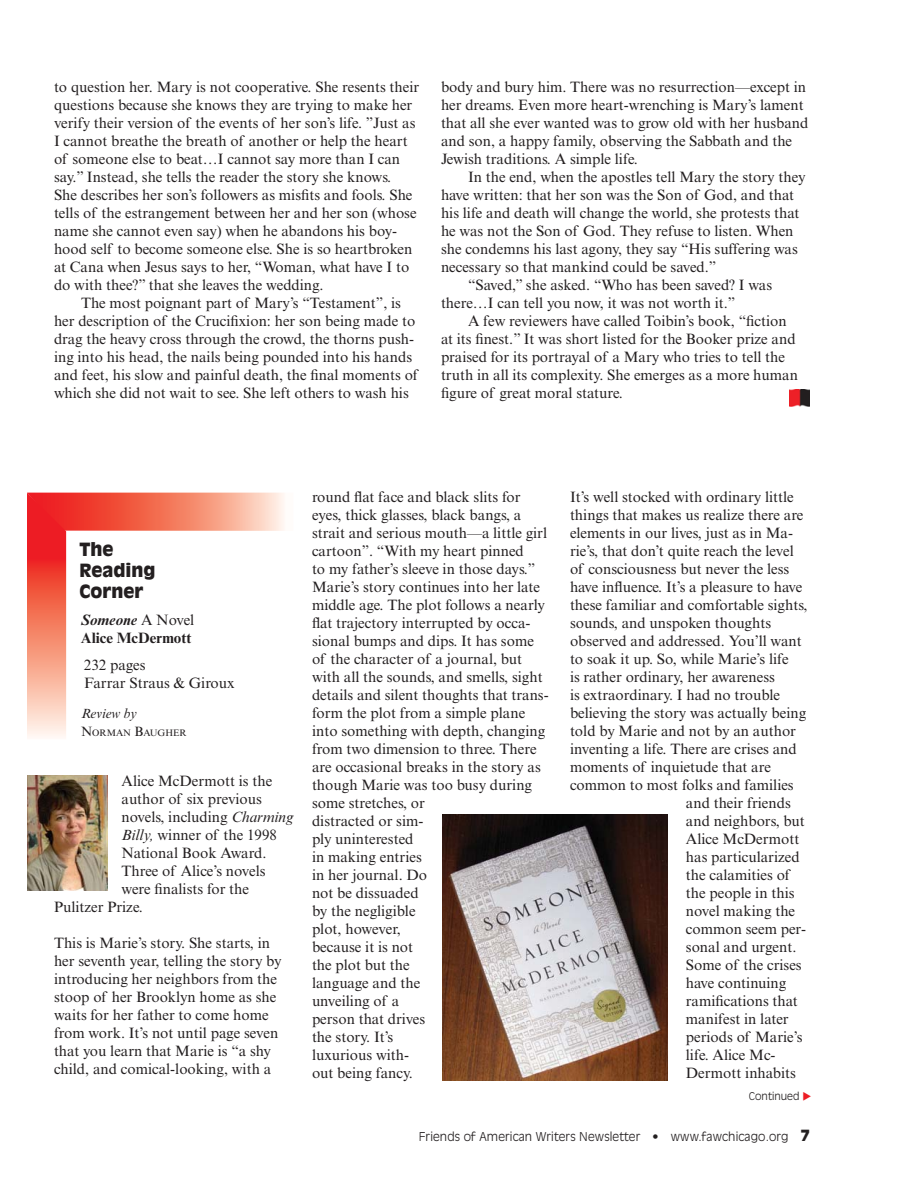
<style>
.page{position:relative;width:918px;height:1188px;background:#fff}
.page>*{position:absolute;margin:0;border:0;box-sizing:border-box;transform-origin:0 0}
.t1{font:900 18px/21px "Antique Olive Std";color:#231f20}
.t2{font:15px/18px "Times New Roman MT Std";color:#231f20}
.t3{font:700 15px/18px "Times New Roman MT Std";color:#231f20}
.t4{font:italic 13.5px "Times New Roman MT Std";letter-spacing:-.005em;color:#231f20}
.t5{font:300 12px "Antique Olive Std";letter-spacing:.01em;color:#231f20}
.t6{font:300 10.5px "Antique Olive Std";color:#231f20}
.t7{font:9.45px "Times New Roman MT Std";color:#231f20}
.s1{font-style:italic}
.s2{font-weight:400}
.s3{font-size:13.5px}
.s4{color:#ed1c24}
.s5{font-weight:900;font-size:15px}
</style>
<div class="page">
<svg style="left:27px;top:493px;width:257px;height:244px"></svg>
<img style="left:443px;top:814px;width:225px;height:267px">
<img style="left:28px;top:776px;width:80px;height:115px">
<img style="left:790px;top:389px;width:20px;height:17px">
<p class="t2" style="left:54px;top:79px;width:367px">to question her. Mary is not cooperative. She resents their questions because she knows they are trying to make her verify their version of the events of her son’s life. ”Just as I cannot breathe the breath of another or help the heart of someone else to beat…I cannot say more than I can say.” Instead, she tells the reader the story she knows.<br>She describes her son’s followers as misfits and fools. She tells of the estrangement between her and her son (whose name she cannot even say) when he abandons his boy&shy;hood self to become someone else. She is so heartbroken at Cana when Jesus says to her, “Woman, what have I to do with thee?” that she leaves the wedding.</p>
<p class="t2" style="left:54px;top:295px;width:365px;text-indent:27px">The most poignant part of Mary’s “Testament”, is her description of the Crucifixion: her son being made to drag the heavy cross through the crowd, the thorns push&shy;ing into his head, the nails being pounded into his hands and feet, his slow and painful death, the final moments of which she did not wait to see. She left others to wash his</p>
<p class="t2" style="left:441px;top:79px;width:369px">body and bury him. There was no resurrection—except in her dreams. Even more heart-wrenching is Mary’s lament that all she ever wanted was to grow old with her husband and son, a happy family, observing the Sabbath and the Jewish traditions. A simple life.</p>
<p class="t2" style="left:468px;top:169px;width:339px">In the end, when the apostles tell Mary the story they</p>
<p class="t2" style="left:441px;top:187px;width:355px">have written: that her son was the Son of God, and that</p>
<p class="t2" style="left:441px;top:205px;width:360px">his life and death will change the world, she protests that</p>
<p class="t2" style="left:441px;top:223px;width:354px">he was not the Son of God. They refuse to listen. When</p>
<p class="t2" style="left:441px;top:241px;width:358px">she condemns his last agony, they say “His suffering was</p>
<p class="t2" style="left:441px;top:259px;width:277px">necessary so that mankind could be saved.”</p>
<p class="t2" style="left:468px;top:277px;width:306px">“Saved,” she asked. “Who has been saved? I was</p>
<p class="t2" style="left:441px;top:295px;width:296px">there…I can tell you now, it was not worth it.”</p>
<p class="t2" style="left:468px;top:313px;width:320px">A few reviewers have called Toibin’s book, “fiction</p>
<p class="t2" style="left:441px;top:331px;width:356px">at its finest.” It was short listed for the Booker prize and</p>
<p class="t2" style="left:441px;top:349px;width:346px">praised for its portrayal of a Mary who tries to tell the</p>
<p class="t2" style="left:441px;top:367px;width:359px">truth in all its complexity. She emerges as a more human</p>
<p class="t2" style="left:441px;top:385px;width:183px">figure of great moral stature.</p>
<p class="t1" style="left:80px;top:540px;width:77px">The<br>Reading<br>Corner</p>
<p class="t3" style="left:81px;top:613px;width:115px"><span class="s1">Someone</span> <span class="s2">A Novel<br></span>Alice McDermott</p>
<p class="t2" style="left:84px;top:658px;width:152px">232 pages<br>Farrar Straus &amp; Giroux</p>
<p class="t4" style="left:81px;top:708px;width:57px">Review by</p>
<p class="t7" style="left:81px;top:729px;width:107px"><span class="s3">N</span>ORMAN <span class="s3">B</span>AUGHER</p>
<p class="t2" style="left:122px;top:773px;width:152px">Alice McDermott is the</p>
<p class="t2" style="left:122px;top:791px;width:142px">author of six previous</p>
<p class="t2" style="left:122px;top:809px;width:174px">novels, including <span class="s1">Charming</span></p>
<p class="t2" style="left:122px;top:827px;width:157px"><span class="s1">Billy,</span> winner of the 1998</p>
<p class="t2" style="left:122px;top:845px;width:147px">National Book Award.</p>
<p class="t2" style="left:122px;top:863px;width:146px">Three of Alice’s novels</p>
<p class="t2" style="left:122px;top:881px;width:129px">were finalists for the</p>
<p class="t2" style="left:54px;top:899px;width:90px">Pulitzer Prize.</p>
<p class="t2" style="left:54px;top:935px;width:229px">This is Marie’s story. She starts, in her seventh year, telling the story by introducing her neighbors from the stoop of her Brooklyn home as she waits for her father to come home from work. It’s not until page seven that you learn that Marie is “a shy child, and comical-looking, with a</p>
<p class="t2" style="left:312px;top:489px;width:238px">round flat face and black slits for eyes, thick glasses, black bangs, a strait and serious mouth—a little girl cartoon”. “With my heart pinned<br>to my father’s sleeve in those days.”<br>Marie’s story continues into her late middle age. The plot follows a nearly flat trajectory interrupted by occa&shy;sional bumps and dips. It has some of the character of a journal, but with all the sounds, and smells, sight details and silent thoughts that trans&shy;form the plot from a simple plane into something with depth, changing from two dimension to three. There are occasional breaks in the story as though Marie was too busy during some stretches, or<br>distracted or sim-<br>ply uninterested<br>in making entries<br>in her journal. Do<br>not be dissuaded<br>by the negligible<br>plot, however,<br>because it is not<br>the plot but the<br>language and the<br>unveiling of a<br>person that drives<br>the story. It’s<br>luxurious with-<br>out being fancy.</p>
<p class="t2" style="left:570px;top:489px;width:225px">It’s well stocked with ordinary little</p>
<p class="t2" style="left:570px;top:507px;width:235px">things that makes us realize there are</p>
<p class="t2" style="left:570px;top:525px;width:225px">elements in our lives, just as in Ma-</p>
<p class="t2" style="left:570px;top:543px;width:225px">rie’s, that don’t quite reach the level</p>
<p class="t2" style="left:570px;top:561px;width:221px">of consciousness but never the less</p>
<p class="t2" style="left:570px;top:579px;width:234px">have influence. It’s a pleasure to have</p>
<p class="t2" style="left:570px;top:597px;width:239px">these familiar and comfortable sights,</p>
<p class="t2" style="left:570px;top:615px;width:203px">sounds, and unspoken thoughts</p>
<p class="t2" style="left:570px;top:633px;width:233px">observed and addressed. You’ll want</p>
<p class="t2" style="left:570px;top:651px;width:220px">to soak it up. So, while Marie’s life</p>
<p class="t2" style="left:570px;top:669px;width:206px">is rather ordinary, her awareness</p>
<p class="t2" style="left:570px;top:687px;width:212px">is extraordinary. I had no trouble</p>
<p class="t2" style="left:570px;top:705px;width:238px">believing the story was actually being</p>
<p class="t2" style="left:570px;top:723px;width:228px">told by Marie and not by an author</p>
<p class="t2" style="left:570px;top:741px;width:228px">inventing a life. There are crises and</p>
<p class="t2" style="left:570px;top:759px;width:202px">moments of inquietude that are</p>
<p class="t2" style="left:570px;top:777px;width:225px">common to most folks and families</p>
<p class="t2" style="left:686px;top:795px;width:106px">and their friends</p>
<p class="t2" style="left:686px;top:813px;width:120px">and neighbors, but</p>
<p class="t2" style="left:686px;top:831px;width:115px">Alice McDermott</p>
<p class="t2" style="left:686px;top:849px;width:115px">has particularized</p>
<p class="t2" style="left:686px;top:867px;width:106px">the calamities of</p>
<p class="t2" style="left:686px;top:885px;width:110px">the people in this</p>
<p class="t2" style="left:686px;top:903px;width:111px">novel making the</p>
<p class="t2" style="left:686px;top:921px;width:122px">common seem per-</p>
<p class="t2" style="left:686px;top:939px;width:112px">sonal and urgent.</p>
<p class="t2" style="left:686px;top:957px;width:117px">Some of the crises</p>
<p class="t2" style="left:686px;top:975px;width:102px">have continuing</p>
<p class="t2" style="left:686px;top:993px;width:113px">ramifications that</p>
<p class="t2" style="left:686px;top:1011px;width:104px">manifest in later</p>
<p class="t2" style="left:686px;top:1029px;width:118px">periods of Marie’s</p>
<p class="t2" style="left:686px;top:1047px;width:91px">life. Alice Mc-</p>
<p class="t2" style="left:686px;top:1065px;width:111px">Dermott inhabits</p>
<p class="t6" style="left:749px;top:1091px;width:64px">Continued <span class="s4">◆</span></p>
<p class="t5" style="left:419px;top:1131px;width:393px">Friends of American Writers Newsletter • www.fawchicago.org <span class="s5">7</span></p>
</div>
